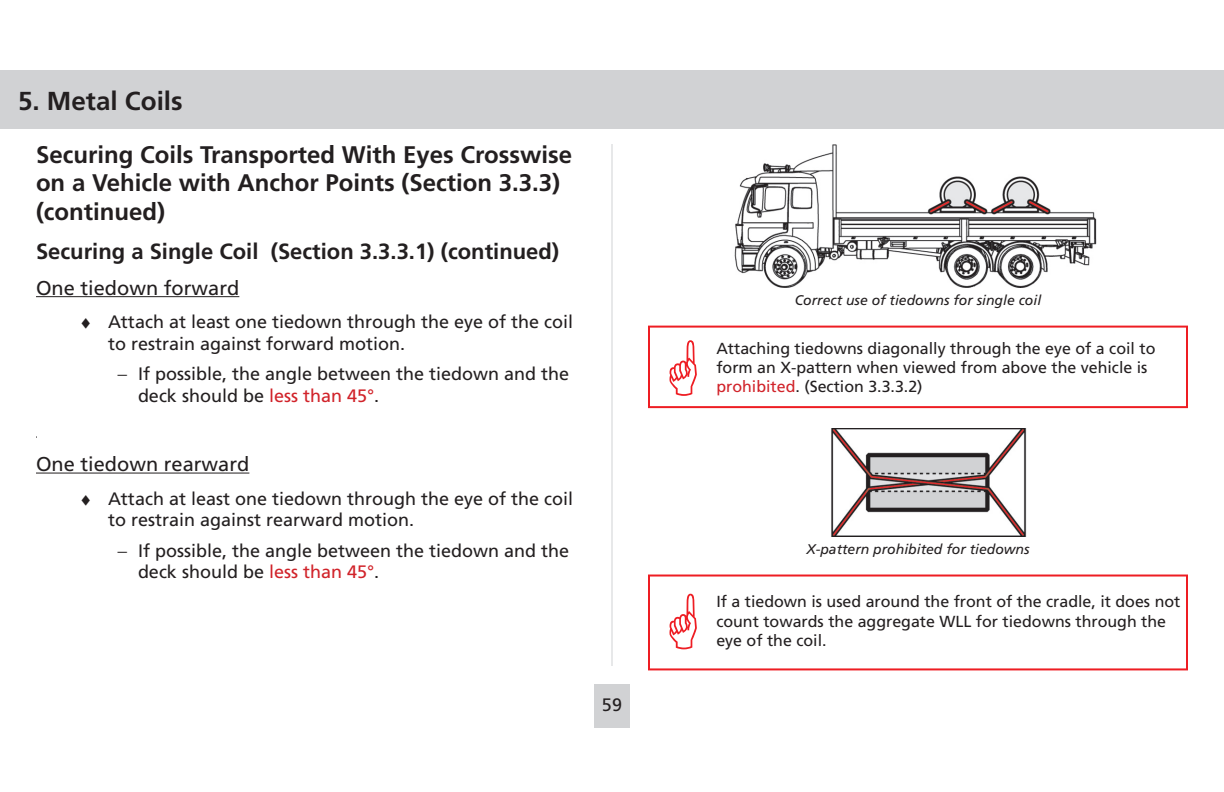
<style>
.page{position:relative;width:1224px;height:792px;background:#fff}
.page>*{position:absolute;margin:0;border:0;box-sizing:border-box;transform-origin:0 0}
.t1{font:700 26px "Frutiger";color:#231f20}
.Heading_1{font:700 24px/28.8px "Frutiger";color:#231f20}
.Heading_2{font:700 22px "Frutiger";color:#231f20}
.Heading_3{font:20px "Frutiger";color:#231f20}
.List_Bullet_1{font:18px/21.6px "Frutiger";color:#231f20}
.List_Bullet_2{font:18px/21.6px "Frutiger";color:#231f20}
.t2{font:16px/19.2px "Frutiger";color:#231f20}
.t3{font:italic 14px "Frutiger";color:#231f20}
.s1{color:#d1232a}
</style>
<div class="page">
<div style="left:0;top:70px;width:1224px;height:58px;background:#d1d2d4"></div>
<div style="left:594px;top:684px;width:36px;height:43px;background:#d1d2d4"></div>
<hr style="left:612px;top:144px;width:1px;height:522px;background:#d1d2d4">
<hr style="left:36px;top:296px;width:203px;height:1px;background:#231f20">
<hr style="left:36px;top:473px;width:213px;height:1px;background:#231f20">
<img style="left:734px;top:144px;width:363px;height:144px">
<div style="left:648px;top:326px;width:540px;height:82px;border:2px solid #ee1d23"></div>
<img style="left:831px;top:429px;width:196px;height:108px">
<div style="left:648px;top:575px;width:540px;height:95px;border:2px solid #ee1d23"></div>
<h1 class="t1" style="left:18px;top:86px;width:166px">5. Metal Coils</h1>
<p class="Heading_1" style="left:36px;top:140px;width:538px">Securing Coils Transported With Eyes Crosswise on a Vehicle with Anchor Points (Section 3.3.3) (continued)</p>
<p class="Heading_2" style="left:36px;top:238px;width:525px">Securing a Single Coil (Section 3.3.3.1) (continued)</p>
<p class="Heading_3" style="left:36px;top:276px;width:205px">One tiedown forward</p>
<p class="List_Bullet_1" style="left:108px;top:311px;width:467px;text-indent:-29px">♦ Attach at least one tiedown through the eye of the coil to restrain against forward motion.</p>
<p class="List_Bullet_2" style="left:138px;top:363px;width:433px;text-indent:-20px">− If possible, the angle between the tiedown and the deck should be <span class="s1">less than 45°</span>.</p>
<p class="Heading_3" style="left:36px;top:452px;width:215px">One tiedown rearward</p>
<p class="List_Bullet_1" style="left:108px;top:488px;width:467px;text-indent:-29px">♦ Attach at least one tiedown through the eye of the coil to restrain against rearward motion.</p>
<p class="List_Bullet_2" style="left:138px;top:540px;width:433px;text-indent:-20px">− If possible, the angle between the tiedown and the deck should be <span class="s1">less than 45°</span>.</p>
<p class="List_Bullet_1" style="left:602px;top:694px;width:22px">59</p>
<p class="t3" style="left:795px;top:292px;width:248px">Correct use of tiedowns for single coil</p>
<p class="t2" style="left:716px;top:339px;width:441px">Attaching tiedowns diagonally through the eye of a coil to form an X-pattern when viewed from above the vehicle is <span class="s1">prohibited</span>. (Section 3.3.3.2)</p>
<p class="t3" style="left:806px;top:541px;width:225px">X-pattern prohibited for tiedowns</p>
<p class="t2" style="left:716px;top:592px;width:466px">If a tiedown is used around the front of the cradle, it does not count towards the aggregate WLL for tiedowns through the eye of the coil.</p>
</div>
